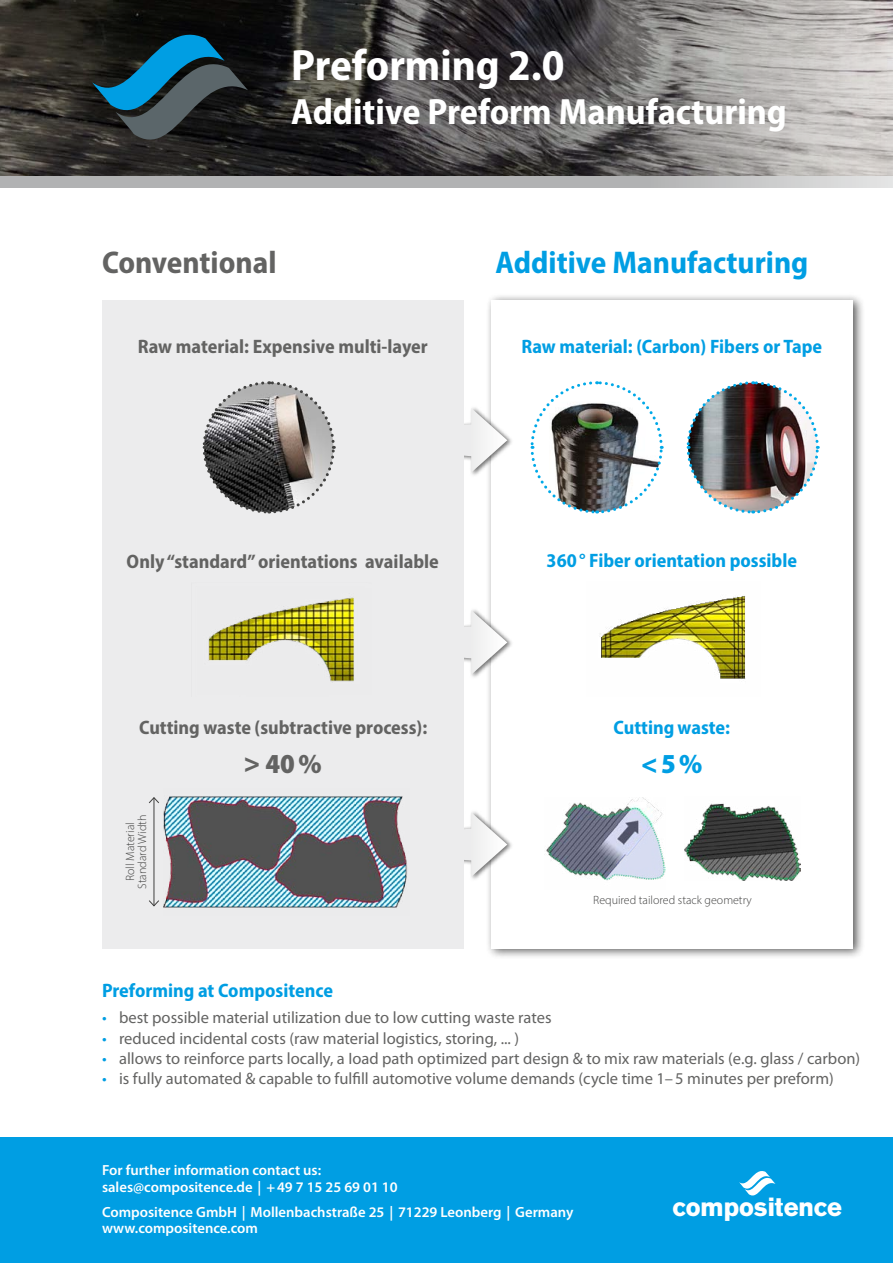
<style>
.page{position:relative;width:893px;height:1263px;background:#fff}
.page>*{position:absolute;margin:0;border:0;box-sizing:border-box;transform-origin:0 0}
.t1{font:700 semi-condensed 43.95px "Myriad Pro";color:#fff}
.t2{font:700 semi-condensed 36.75px "Myriad Pro";color:#fff}
.t3{font:700 semi-condensed 31.5px "Myriad Pro";color:#009ee3}
.t4{font:700 semi-condensed 31.5px "Myriad Pro";color:#636362}
.t5{font:900 semi-condensed 27.6px "Myriad Pro";color:#636362}
.t6{font:900 semi-condensed 27.6px "Myriad Pro";color:#009ee3}
.t7{font:700 26.4px "AG Old Face";color:#fff}
.t8{font:700 semi-condensed 19.5px "Myriad Pro";color:#636362}
.t9{font:700 semi-condensed 19.5px "Myriad Pro";color:#009ee3}
.t10{font:16.5px "Myriad Pro";color:#636362}
.t11{font:600 14.7px/16.5px "Myriad Pro";color:#fff}
.t12{font:300 12px/12px "Myriad Pro";color:#414140;text-align:center}
.s1{color:#009ee3}
</style>
<div class="page">
<div style="left:0;top:1137px;width:893px;height:126px;background:#009ee3"></div>
<svg style="left:739px;top:1171px;width:36px;height:25px"></svg>
<svg style="left:0;top:0;width:893px;height:187px;background:#666463"></svg>
<svg style="left:91px;top:15px;width:157px;height:148px;background:#1e363f"></svg>
<div style="left:486px;top:293px;width:379px;height:666px;background:#000;opacity:.65"></div>
<div style="left:491px;top:300px;width:362px;height:648px;background:#fff"></div>
<div style="left:457px;top:810px;width:57px;height:72px;background:#000;opacity:.55"></div>
<svg style="left:463px;top:812px;width:44px;height:65px"></svg>
<div style="left:457px;top:607px;width:57px;height:72px;background:#000;opacity:.55"></div>
<svg style="left:463px;top:610px;width:44px;height:65px"></svg>
<div style="left:457px;top:405px;width:57px;height:72px;background:#000;opacity:.55"></div>
<svg style="left:463px;top:408px;width:44px;height:65px"></svg>
<div style="left:102px;top:300px;width:361px;height:648px;background:#ececed"></div>
<img style="left:599px;top:596px;width:147px;height:83px">
<img style="left:684px;top:803px;width:117px;height:77px">
<img style="left:546px;top:798px;width:119px;height:83px">
<svg style="left:530px;top:381px;width:134px;height:133px"></svg>
<img style="left:686px;top:381px;width:134px;height:133px">
<svg style="left:202px;top:381px;width:134px;height:133px"></svg>
<img style="left:164px;top:796px;width:243px;height:112px">
<hr style="left:154px;top:798px;width:1px;height:108px;background:#414140">
<svg style="left:149px;top:797px;width:10px;height:7px"></svg>
<svg style="left:149px;top:899px;width:10px;height:8px"></svg>
<img style="left:208px;top:597px;width:146px;height:85px">
<h1 class="t1" style="left:291px;top:37px;width:275px">Preforming 2.0</h1>
<h2 class="t2" style="left:291px;top:88px;width:497px">Additive Preform Manufacturing</h2>
<h3 class="t4" style="left:102px;top:242px;width:176px">Conventional</h3>
<h3 class="t3" style="left:495px;top:243px;width:314px">Additive Manufacturing</h3>
<p class="t8" style="left:138px;top:334px;width:291px">Raw material: Expensive multi-layer</p>
<p class="t9" style="left:521px;top:334px;width:302px">Raw material: (Carbon) Fibers or Tape</p>
<p class="t8" style="left:127px;top:549px;width:314px">Only “standard” orientations available</p>
<p class="t9" style="left:547px;top:548px;width:252px">360° Fiber orientation possible</p>
<p class="t8" style="left:139px;top:715px;width:290px">Cutting waste (subtractive process):</p>
<h3 class="t5" style="left:244px;top:746px;width:79px">&gt; 40%</h3>
<p class="t9" style="left:614px;top:715px;width:118px">Cutting waste:</p>
<h3 class="t6" style="left:641px;top:746px;width:63px">&lt;5%</h3>
<p class="t12" style="left:124px;top:889px;width:76px;rotate:-90deg">Roll Material<br>Standard Width</p>
<p class="t12" style="left:593px;top:894px;width:160px">Required tailored stack geometry</p>
<p class="t9" style="left:102px;top:978px;width:232px">Preforming at Compositence</p>
<p class="t10" style="left:102px;top:1008px;width:451px"><span class="s1">•</span> best possible material utilization due to low cutting waste rates</p>
<p class="t10" style="left:102px;top:1028px;width:419px"><span class="s1">•</span> reduced incidental costs (raw material logistics, storing, ... )</p>
<p class="t10" style="left:102px;top:1048px;width:760px"><span class="s1">•</span> allows to reinforce parts locally, a Ioad path optimized part design &amp; to mix raw materials (e.g. glass / carbon)</p>
<p class="t10" style="left:102px;top:1068px;width:733px"><span class="s1">•</span> is fully automated &amp; capable to fulfill automotive volume demands (cycle time 1–5 minutes per preform)</p>
<p class="t11" style="left:102px;top:1161px;width:297px">For further information contact us: sales@compositence.de | +49 7 15 25 69 01 10</p>
<p class="t11" style="left:102px;top:1203px;width:473px">Compositence GmbH | Mollenbachstraße 25 | 71229 Leonberg | Germany www.compositence.com</p>
<h3 class="t7" style="left:672px;top:1191px;width:171px">compositence</h3>
</div>
